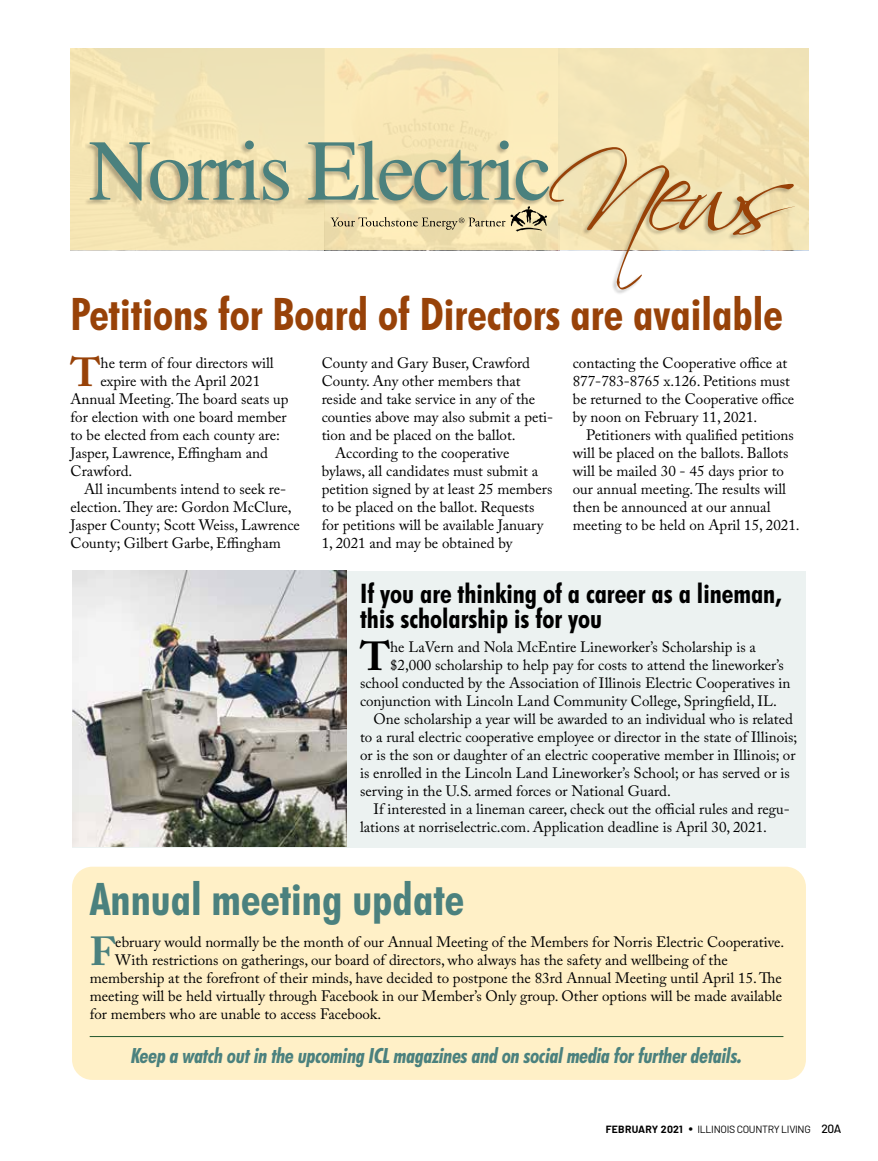
<style>
.page{position:relative;width:878px;height:1161px;background:#fff}
.page>*{position:absolute;margin:0;border:0;box-sizing:border-box;transform-origin:0 0}
.t1{font:700 condensed 45px "Futura BT";color:#984208}
.t2{font:700 condensed 45px "Futura BT";color:#4b817e}
.t3{font:700 40.35px "Adobe Caslon Pro";color:#4b817e}
.t4{font:700 40.35px "Adobe Caslon Pro";color:#984208}
.t5{font:700 40.35px "Adobe Caslon Pro";color:#000}
.t6{font:700 condensed 27px/25px "Futura BT";color:#000}
.t7{font:italic 700 condensed 21px "Futura BT";letter-spacing:-.02em;color:#4b817e}
.t8{font:15px/18px "Adobe Caslon Pro";color:#000}
.t9{font:10.5px "Barlow";letter-spacing:-.03em;color:#000}
.s1{font-weight:700}
.s2{font-size:15px}
.s3{font-weight:500;font-size:12px}
</style>
<div class="page">
<div style="left:72px;top:571px;width:733px;height:276px;background:#ecf2f1"></div>
<div style="left:72px;top:867px;width:733px;height:213px;background:#fff0c7;border-radius:20px"></div>
<hr style="left:90px;top:1036px;width:693px;height:1px;background:#22572d">
<img style="left:72px;top:571px;width:275px;height:276px">
<div style="left:70px;top:48px;width:738px;height:202px;background:#f3e5b7"></div>
<svg style="left:90px;top:141px;width:705px;height:149px"></svg>
<h1 class="t1" style="left:70px;top:287px;width:713px">Petitions for Board of Directors are available</h1>
<h2 class="t4" style="left:70px;top:349px;width:32px">T</h2>
<p class="t8" style="left:101px;top:354px;width:175px">he term of four directors will</p>
<p class="t8" style="left:321px;top:354px;width:210px">County and Gary Buser, Crawford</p>
<p class="t8" style="left:321px;top:372px;width:200px">County. Any other members that</p>
<p class="t8" style="left:321px;top:390px;width:215px">reside and take service in any of the</p>
<p class="t8" style="left:321px;top:408px;width:233px">counties above may also submit a peti-</p>
<p class="t8" style="left:321px;top:426px;width:195px">tion and be placed on the ballot.</p>
<p class="t8" style="left:335px;top:444px;width:176px">According to the cooperative</p>
<p class="t8" style="left:321px;top:462px;width:218px">bylaws, all candidates must submit a</p>
<p class="t8" style="left:321px;top:480px;width:232px">petition signed by at least 25 members</p>
<p class="t8" style="left:321px;top:498px;width:214px">to be placed on the ballot. Requests</p>
<p class="t8" style="left:321px;top:516px;width:223px">for petitions will be available January</p>
<p class="t8" style="left:321px;top:534px;width:192px">1, 2021 and may be obtained by</p>
<p class="t8" style="left:572px;top:354px;width:223px">contacting the Cooperative office at 877-783-8765 x.126. Petitions must be returned to the Cooperative office by noon on February 11, 2021.</p>
<p class="t8" style="left:572px;top:426px;width:228px;text-indent:14px">Petitioners with qualified petitions will be placed on the ballots. Ballots will be mailed 30 - 45 days prior to our annual meeting. The results will then be announced at our annual meeting to be held on April 15, 2021.</p>
<p class="t8" style="left:101px;top:372px;width:161px">expire with the April 2021</p>
<p class="t8" style="left:71px;top:390px;width:219px">Annual Meeting. The board seats up</p>
<p class="t8" style="left:71px;top:408px;width:218px">for election with one board member</p>
<p class="t8" style="left:71px;top:426px;width:211px">to be elected from each county are:</p>
<p class="t8" style="left:71px;top:444px;width:199px">Jasper, Lawrence, Effingham and</p>
<p class="t8" style="left:71px;top:462px;width:63px">Crawford.</p>
<p class="t8" style="left:84px;top:480px;width:204px">All incumbents intend to seek re-</p>
<p class="t8" style="left:71px;top:498px;width:223px">election. They are: Gordon McClure,</p>
<p class="t8" style="left:71px;top:516px;width:231px">Jasper County; Scott Weiss, Lawrence</p>
<p class="t8" style="left:71px;top:534px;width:212px">County; Gilbert Garbe, Effingham</p>
<h3 class="t6" style="left:360px;top:580px;width:423px">If you are thinking of a career as a lineman, this scholarship is for you</h3>
<h2 class="t5" style="left:360px;top:633px;width:32px">T</h2>
<p class="t8" style="left:390px;top:638px;width:367px">he LaVern and Nola McEntire Lineworker’s Scholarship is a</p>
<p class="t8" style="left:390px;top:656px;width:395px">$2,000 scholarship to help pay for costs to attend the lineworker’s</p>
<p class="t8" style="left:360px;top:674px;width:432px">school conducted by the Association of Illinois Electric Cooperatives in</p>
<p class="t8" style="left:360px;top:692px;width:418px">conjunction with Lincoln Land Community College, Springfield, IL.</p>
<p class="t8" style="left:373px;top:710px;width:421px">One scholarship a year will be awarded to an individual who is related</p>
<p class="t8" style="left:360px;top:728px;width:439px">to a rural electric cooperative employee or director in the state of Illinois;</p>
<p class="t8" style="left:360px;top:746px;width:437px">or is the son or daughter of an electric cooperative member in Illinois; or</p>
<p class="t8" style="left:360px;top:764px;width:431px">is enrolled in the Lincoln Land Lineworker’s School; or has served or is</p>
<p class="t8" style="left:360px;top:782px;width:312px">serving in the U.S. armed forces or National Guard.</p>
<p class="t8" style="left:373px;top:800px;width:418px">If interested in a lineman career, check out the official rules and regu-</p>
<p class="t8" style="left:360px;top:818px;width:408px">lations at norriselectric.com. Application deadline is April 30, 2021.</p>
<h1 class="t2" style="left:90px;top:872px;width:376px">Annual meeting update</h1>
<h2 class="t3" style="left:90px;top:927px;width:27px">F</h2>
<p class="t8" style="left:115px;top:932px;width:670px">ebruary would normally be the month of our Annual Meeting of the Members for Norris Electric Cooperative.</p>
<p class="t8" style="left:115px;top:950px;width:614px">With restrictions on gatherings, our board of directors, who always has the safety and wellbeing of the</p>
<p class="t8" style="left:90px;top:968px;width:693px">membership at the forefront of their minds, have decided to postpone the 83rd Annual Meeting until April 15. The</p>
<p class="t8" style="left:90px;top:986px;width:694px">meeting will be held virtually through Facebook in our Member’s Only group. Other options will be made available</p>
<p class="t8" style="left:90px;top:1004px;width:293px">for members who are unable to access Facebook.</p>
<h3 class="t7" style="left:131px;top:1043px;width:612px">Keep a watch out in the upcoming ICL magazines and on social media for further details.</h3>
<p class="t9" style="left:606px;top:1123px;width:237px"><span class="s1">FEBRUARY 2021</span> <span class="s2">•</span> ILLINOIS COUNTRY LIVING <span class="s3">20a</span></p>
</div>
